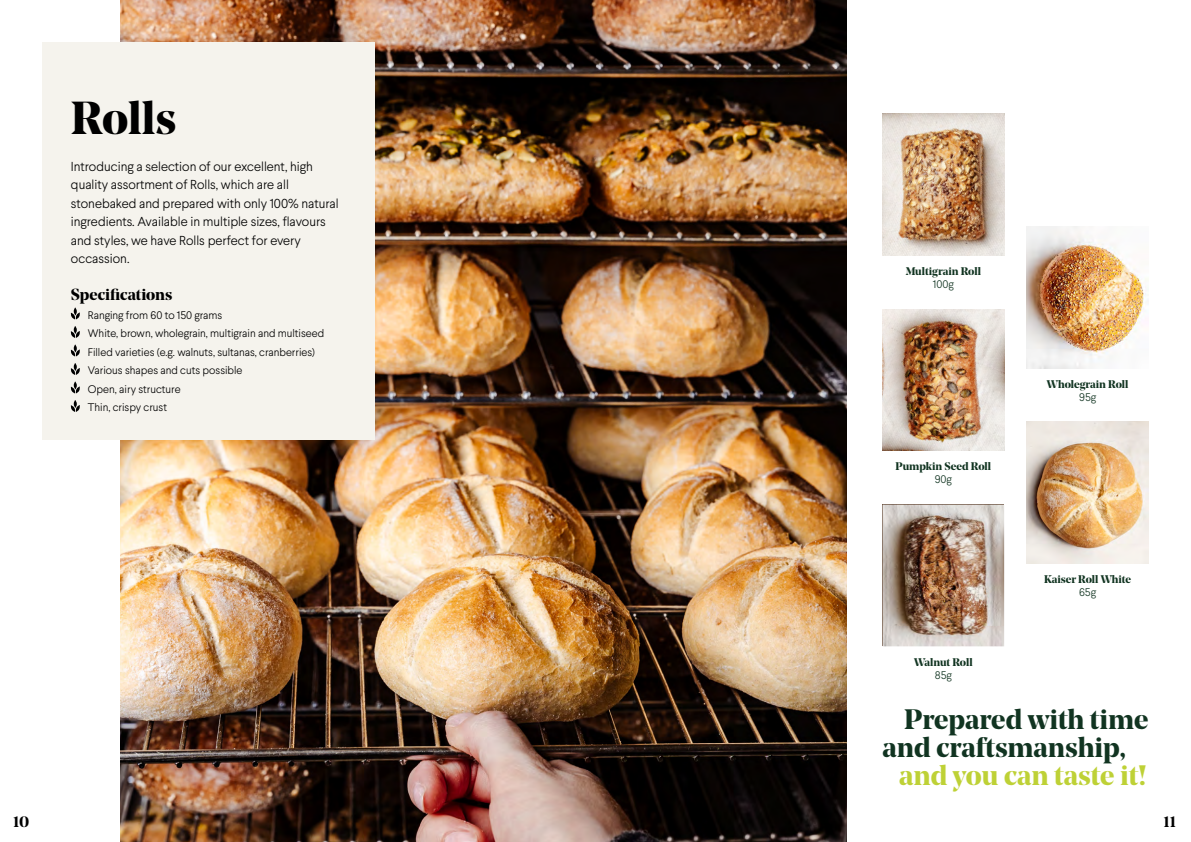
<style>
.page{position:relative;width:1191px;height:842px;background:#fff}
.page>*{position:absolute;margin:0;border:0;box-sizing:border-box;transform-origin:0 0}
.t1{font:700 46px "Noe Display";letter-spacing:-.005em;color:#000}
.t2{font:700 28px/28px "Noe Display";color:#113421}
.t3{font:700 28px "Noe Display";color:#bed136}
.t4{font:700 16px "Noe Display";color:#000}
.t5{font:700 15px "Noe Display";color:#000}
.t6{font:300 13px/18.5px "Larsseit";color:#000}
.t7{font:300 11px/18.5px "Larsseit";color:#000}
.t8{font:700 11px "Noe Display";color:#113421}
.t9{font:300 11px "Larsseit";color:#113421}
</style>
<div class="page">
<img style="left:120px;top:0;width:726px;height:842px">
<div style="left:43px;top:43px;width:332px;height:397px;background:#f5f3ed"></div>
<svg style="left:71px;top:307px;width:9px;height:12px"></svg>
<svg style="left:71px;top:326px;width:9px;height:12px"></svg>
<svg style="left:71px;top:344px;width:9px;height:12px"></svg>
<svg style="left:71px;top:363px;width:9px;height:12px"></svg>
<svg style="left:71px;top:381px;width:9px;height:12px"></svg>
<svg style="left:71px;top:400px;width:9px;height:12px"></svg>
<img style="left:1026px;top:226px;width:122px;height:142px">
<img style="left:882px;top:309px;width:122px;height:142px">
<img style="left:882px;top:113px;width:122px;height:142px">
<img style="left:882px;top:505px;width:122px;height:141px">
<img style="left:1026px;top:422px;width:122px;height:142px">
<h1 class="t1" style="left:71px;top:88px;width:107px">Rolls</h1>
<p class="t6" style="left:71px;top:157px;width:269px">Introducing a selection of our excellent, high quality assortment of Rolls, which are all stonebaked and prepared with only 100% natural ingredients. Available in multiple sizes, flavours and styles, we have Rolls perfect for every occassion.</p>
<p class="t4" style="left:71px;top:284px;width:103px">Specifications</p>
<p class="t7" style="left:88px;top:305px;width:238px">Ranging from 60 to 150 grams<br>White, brown, wholegrain, multigrain and multiseed Filled varieties (e.g. walnuts, sultanas, cranberries)<br>Various shapes and cuts possible<br>Open, airy structure<br>Thin, crispy crust</p>
<p class="t8" style="left:905px;top:264px;width:77px">Multigrain Roll</p>
<p class="t9" style="left:933px;top:277px;width:22px">100g</p>
<p class="t8" style="left:895px;top:459px;width:97px">Pumpkin Seed Roll</p>
<p class="t9" style="left:934px;top:472px;width:19px">90g</p>
<p class="t8" style="left:914px;top:655px;width:60px">Walnut Roll</p>
<p class="t9" style="left:934px;top:668px;width:19px">85g</p>
<p class="t8" style="left:1047px;top:377px;width:83px">Wholegrain Roll</p>
<p class="t9" style="left:1079px;top:390px;width:19px">95g</p>
<p class="t8" style="left:1044px;top:572px;width:89px">Kaiser Roll White</p>
<p class="t9" style="left:1079px;top:585px;width:18px">65g</p>
<h2 class="t2" style="left:882px;top:705px;width:267px;text-indent:22px">Prepared with time and craftsmanship,</h2>
<h2 class="t3" style="left:899px;top:757px;width:249px">and you can taste it!</h2>
<p class="t5" style="left:13px;top:812px;width:18px">10</p>
<p class="t5" style="left:1163px;top:812px;width:14px">11</p>
</div>
